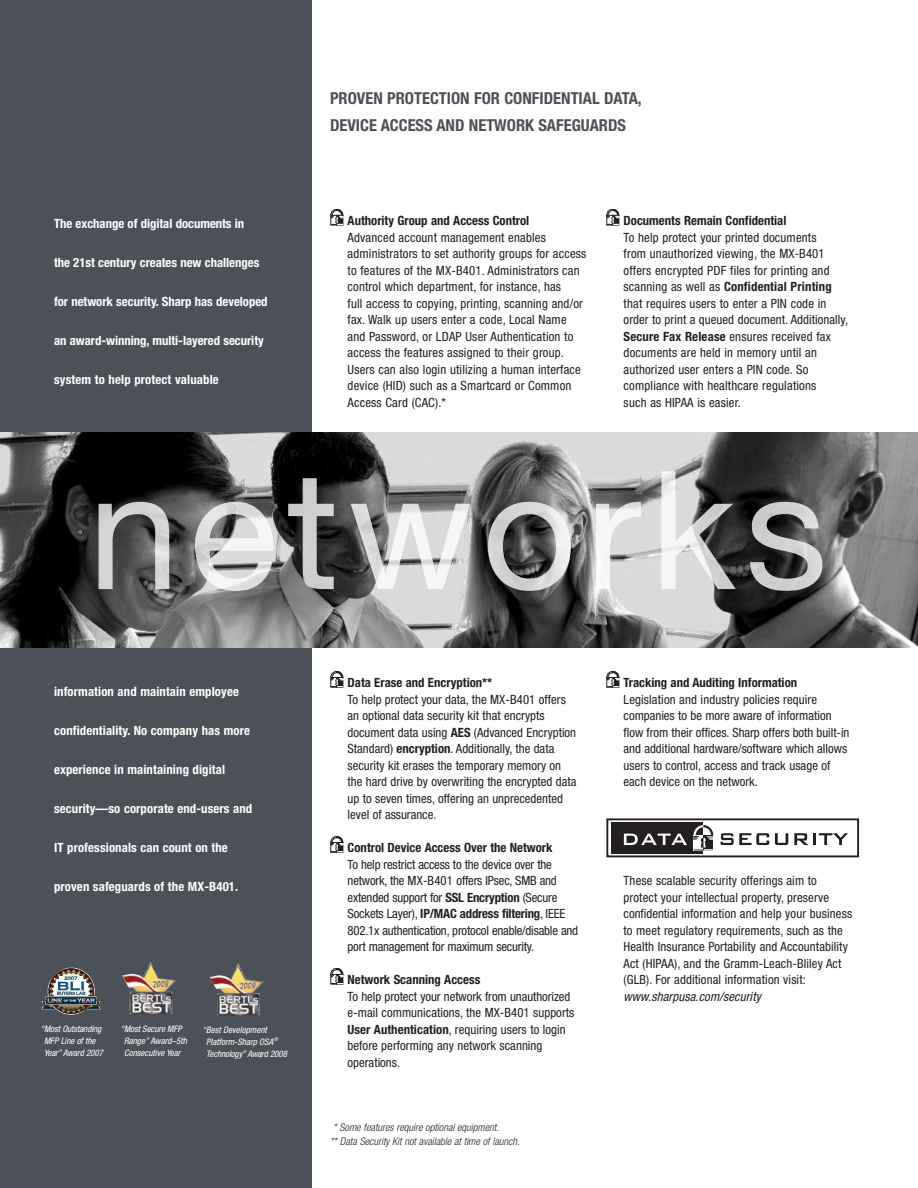
<style>
.page{position:relative;width:918px;height:1188px;background:#fff}
.page>*{position:absolute;margin:0;border:0;box-sizing:border-box;transform-origin:0 0}
.t1{font:700 condensed 16.5px/27px "Helvetica Neue";color:#4c5159}
.t2{font:condensed 12.75px/16.5px "Helvetica Neue";letter-spacing:.01em;color:#231f20}
.t3{font:700 condensed 12.75px "Helvetica Neue";letter-spacing:.01em;color:#fff}
.t4{font:condensed 12.75px/16.5px "Helvetica Neue";letter-spacing:-.015em;color:#231f20}
.t5{font:700 condensed 12.75px "Helvetica Neue";color:#231f20}
.t6{font:700 condensed 12.75px "Helvetica Neue";color:#231f20}
.t7{font:italic condensed 12.75px "Helvetica Neue";letter-spacing:.01em;color:#231f20}
.t8{font:italic 300 condensed 10.5px/13.5px "Helvetica Neue";color:#231f20}
.t9{font:italic condensed 9px/12px "Helvetica Neue";letter-spacing:-.01em;color:#fff;text-align:center}
.s1{font-weight:700}
</style>
<div class="page">
<div style="left:0;top:0;width:312px;height:1188px;background:#4c5159"></div>
<svg style="left:331px;top:671px;width:13px;height:16px"></svg>
<svg style="left:607px;top:671px;width:13px;height:16px"></svg>
<svg style="left:331px;top:836px;width:13px;height:16px"></svg>
<svg style="left:331px;top:968px;width:13px;height:16px"></svg>
<svg style="left:331px;top:209px;width:13px;height:16px"></svg>
<svg style="left:607px;top:209px;width:13px;height:16px"></svg>
<div style="left:611px;top:822px;width:92px;height:32px;background:#231f20"></div>
<div style="left:606px;top:818px;width:253px;height:39px;border:2px solid #231f20"></div>
<svg style="left:624px;top:834px;width:63px;height:11px"></svg>
<svg style="left:775px;top:833px;width:13px;height:12px"></svg>
<svg style="left:794px;top:833px;width:54px;height:12px"></svg>
<svg style="left:693px;top:825px;width:76px;height:26px"></svg>
<img style="left:122px;top:962px;width:54px;height:52px">
<svg style="left:41px;top:967px;width:60px;height:48px"></svg>
<img style="left:0;top:432px;width:918px;height:216px">
<img style="left:99px;top:471px;width:720px;height:120px">
<img style="left:210px;top:963px;width:54px;height:53px">
<p class="t3" style="left:54px;top:216px;width:192px">The exchange of digital documents in</p>
<p class="t3" style="left:54px;top:255px;width:207px">the 21st century creates new challenges</p>
<p class="t3" style="left:54px;top:294px;width:215px">for network security. Sharp has developed</p>
<p class="t3" style="left:54px;top:333px;width:211px">an award-winning, multi-layered security</p>
<p class="t3" style="left:54px;top:372px;width:166px">system to help protect valuable</p>
<p class="t1" style="left:330px;top:84px;width:313px">PROVEN PROTECTION FOR CONFIDENTIAL DATA,<br>DEVICE ACCESS AND NETWORK SAFEGUARDS</p>
<p class="t5" style="left:348px;top:213px;width:183px">Authority Group and Access Control</p>
<p class="t2" style="left:348px;top:229px;width:240px">Advanced account management enables administrators to set authority groups for access to features of the MX-B401. Administrators can control which department, for instance, has<br>full access to copying, printing, scanning and/or fax. Walk up users enter a code, Local Name and Password, or LDAP User Authentication to access the features assigned to their group.<br>Users can also login utilizing a human interface device (HID) such as a Smartcard or Common Access Card (CAC).*</p>
<p class="t5" style="left:624px;top:213px;width:164px">Documents Remain Confidential</p>
<p class="t2" style="left:624px;top:229px;width:226px">To help protect your printed documents<br>from unauthorized viewing, the MX-B401 offers encrypted PDF files for printing and scanning as well as <span class="s1">Confidential Printing </span>that requires users to enter a PIN code in order to print a queued document. Additionally, <span class="s1">Secure Fax Release</span> ensures received fax documents are held in memory until an authorized user enters a PIN code. So compliance with healthcare regulations<br>such as HIPAA is easier.</p>
<p class="t3" style="left:54px;top:684px;width:186px">information and maintain employee</p>
<p class="t3" style="left:54px;top:723px;width:197px">confidentiality. No company has more</p>
<p class="t3" style="left:54px;top:762px;width:173px">experience in maintaining digital</p>
<p class="t3" style="left:54px;top:801px;width:200px">security—so corporate end-users and</p>
<p class="t3" style="left:54px;top:840px;width:175px">IT professionals can count on the</p>
<p class="t3" style="left:54px;top:879px;width:186px">proven safeguards of the MX-B401.</p>
<p class="t9" style="left:40px;top:1022px;width:64px">“Most Outstanding<br>MFP Line of the<br>Year” Award 2007</p>
<p class="t9" style="left:120px;top:1022px;width:68px">“Most Secure MFP<br>Range” Award–5th<br>Consecutive Year</p>
<p class="t9" style="left:206px;top:1024px;width:82px;text-align:left;text-indent:-4px">“Best Development<br>Platform-Sharp OSA<sup>®<br></sup>Technology” Award 2008</p>
<p class="t5" style="left:348px;top:675px;width:146px">Data Erase and Encryption**</p>
<p class="t2" style="left:348px;top:691px;width:230px">To help protect your data, the MX-B401 offers an optional data security kit that encrypts document data using <span class="s1">AES</span> (Advanced Encryption Standard) <span class="s1">encryption</span>. Additionally, the data security kit erases the temporary memory on the hard drive by overwriting the encrypted data up to seven times, offering an unprecedented level of assurance.</p>
<p class="t5" style="left:348px;top:840px;width:206px">Control Device Access Over the Network</p>
<p class="t4" style="left:348px;top:856px;width:232px">To help restrict access to the device over the network, the MX-B401 offers IPsec, SMB and extended support for <span class="s1">SSL Encryption</span> (Secure Sockets Layer), <span class="s1">IP/MAC address filtering</span>, IEEE 802.1x authentication, protocol enable/disable and port management for maximum security.</p>
<p class="t5" style="left:348px;top:972px;width:134px">Network Scanning Access</p>
<p class="t2" style="left:348px;top:988px;width:228px">To help protect your network from unauthorized e-mail communications, the MX-B401 supports <span class="s1">User Authentication</span>, requiring users to login before performing any network scanning operations.</p>
<p class="t8" style="left:330px;top:1121px;width:191px;text-indent:3px">* Some features require optional equipment.<br>** Data Security Kit not available at time of launch.</p>
<p class="t6" style="left:624px;top:675px;width:175px">Tracking and Auditing Information</p>
<p class="t2" style="left:624px;top:691px;width:227px">Legislation and industry policies require companies to be more aware of information flow from their offices. Sharp offers both built-in and additional hardware/software which allows users to control, access and track usage of each device on the network.</p>
<p class="t2" style="left:624px;top:872px;width:230px">These scalable security offerings aim to protect your intellectual property, preserve confidential information and help your business to meet regulatory requirements, such as the Health Insurance Portability and Accountability Act (HIPAA), and the Gramm-Leach-Bliley Act (GLB). For additional information visit:</p>
<p class="t7" style="left:624px;top:989px;width:139px">www.sharpusa.com/security</p>
</div>
